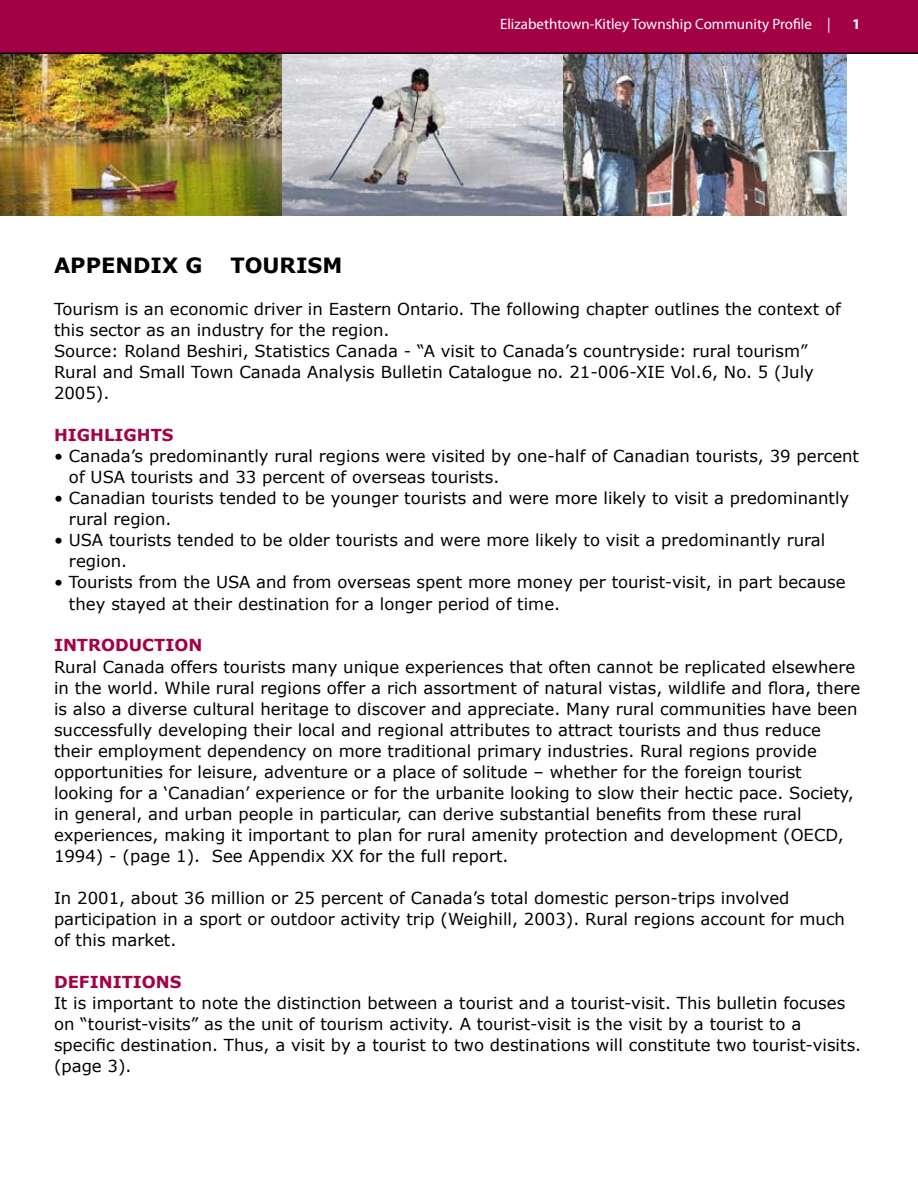
<style>
.page{position:relative;width:918px;height:1188px;background:#fff}
.page>*{position:absolute;margin:0;border:0;box-sizing:border-box;transform-origin:0 0}
.t1{font:700 21px "Verdana";color:#000}
.t2{font:16.5px/21px "Verdana";color:#000}
.t3{font:700 16.5px "Verdana";color:#a40046}
.t4{font:15px "Myriad Pro";color:#fff}
.t5{font:700 15px "Myriad Pro";color:#fff}
</style>
<div class="page">
<div style="left:0;top:0;width:918px;height:54px;background:#a40046"></div>
<img style="left:0;top:54px;width:563px;height:162px">
<img style="left:563px;top:54px;width:283px;height:162px">
<p class="t4" style="left:500px;top:15px;width:332px">Elizabethtown-Kitley Township Community Profile |</p>
<p class="t5" style="left:852px;top:14px;width:10px">1</p>
<p class="t1" style="left:54px;top:252px;width:150px">APPENDIX G</p>
<p class="t1" style="left:230px;top:252px;width:113px">TOURISM</p>
<p class="t2" style="left:54px;top:299px;width:789px">Tourism is an economic driver in Eastern Ontario. The following chapter outlines the context of this sector as an industry for the region.<br>Source: Roland Beshiri, Statistics Canada - “A visit to Canada’s countryside: rural tourism” Rural and Small Town Canada Analysis Bulletin Catalogue no. 21-006-XIE Vol.6, No. 5 (July 2005).</p>
<p class="t3" style="left:54px;top:425px;width:27px">HIGH</p>
<p class="t3" style="left:104px;top:425px;width:23px">LIGH</p>
<p class="t3" style="left:151px;top:425px;width:24px">TS</p>
<p class="t2" style="left:69px;top:446px;width:792px;text-indent:-15px">• Canada’s predominantly rural regions were visited by one-half of Canadian tourists, 39 percent of USA tourists and 33 percent of overseas tourists.</p>
<p class="t2" style="left:69px;top:488px;width:782px;text-indent:-15px">• Canadian tourists tended to be younger tourists and were more likely to visit a predominantly rural region.</p>
<p class="t2" style="left:69px;top:530px;width:758px;text-indent:-15px">• USA tourists tended to be older tourists and were more likely to visit a predominantly rural region.</p>
<p class="t2" style="left:69px;top:572px;width:778px;text-indent:-15px">• Tourists from the USA and from overseas spent more money per tourist-visit, in part because they stayed at their destination for a longer period of time.</p>
<p class="t3" style="left:54px;top:635px;width:147px">INTRODUCTION</p>
<p class="t2" style="left:54px;top:656px;width:808px">Rural Canada offers tourists many unique experiences that often cannot be replicated elsewhere in the world. While rural regions offer a rich assortment of natural vistas, wildlife and flora, there is also a diverse cultural heritage to discover and appreciate. Many rural communities have been successfully developing their local and regional attributes to attract tourists and thus reduce their employment dependency on more traditional primary industries. Rural regions provide opportunities for leisure, adventure or a place of solitude – whether for the foreign tourist looking for a ‘Canadian’ experience or for the urbanite looking to slow their hectic pace. Society, in general, and urban people in particular, can derive substantial benefits from these rural experiences, making it important to plan for rural amenity protection and development (OECD, 1994) - (page 1). See Appendix XX for the full report.</p>
<p class="t2" style="left:54px;top:887px;width:793px">In 2001, about 36 million or 25 percent of Canada’s total domestic person-trips involved participation in a sport or outdoor activity trip (Weighill, 2003). Rural regions account for much of this market.</p>
<p class="t3" style="left:54px;top:971px;width:47px">DEFINI</p>
<p class="t3" style="left:122px;top:971px;width:61px">TIONS</p>
<p class="t2" style="left:54px;top:992px;width:809px">It is important to note the distinction between a tourist and a tourist-visit. This bulletin focuses on “tourist-visits” as the unit of tourism activity. A tourist-visit is the visit by a tourist to a specific destination. Thus, a visit by a tourist to two destinations will constitute two tourist-visits. (page 3).</p>
</div>
